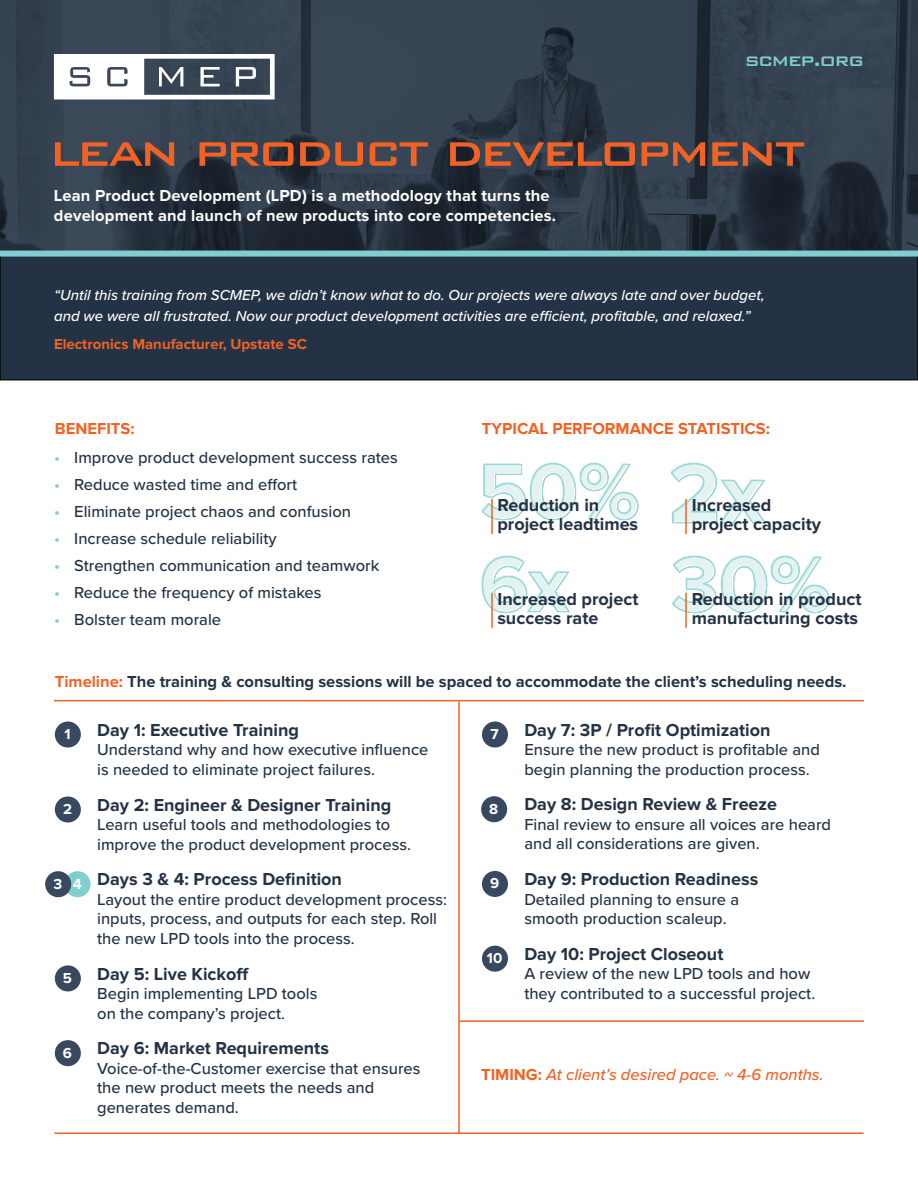
<style>
.page{position:relative;width:918px;height:1188px;background:#fff}
.page>*{position:absolute;margin:0;border:0;box-sizing:border-box;transform-origin:0 0}
.t1{font:500 55.5px "Bank Gothic BT";letter-spacing:-.06em;color:#f16224}
.t2{font:500 22.5px "Bank Gothic BT";letter-spacing:-.05em;color:#80ced0}
.Body{font:700 18px/19.5px "Proxima Nova";color:#233345}
.Body-2{font:500 16.5px/19.5px "Proxima Nova";color:#233345}
.t3{font:700 16.5px/19.8px "Proxima Nova";letter-spacing:.01em;color:#fff}
.t4{font:700 16.5px "Proxima Nova";color:#233345}
.t5{font:italic 500 16.5px "Proxima Nova";color:#f16224}
.t6{font:700 16.5px "Proxima Nova";color:#f16224}
.t7{font:italic 500 15px/21px "Proxima Nova";color:#fff}
.t8{font:700 15px "Proxima Nova";color:#f16224}
.Circle_Number{font:700 15px "Proxima Nova";color:#fff}
.s1{color:#80ced0}
.s2{color:#f16224}
.s3{font-weight:700;font-style:normal}
</style>
<div class="page">
<div style="left:65px;top:871px;width:26px;height:26px;background:#80ced0;border-radius:50%"></div>
<div style="left:0;top:251px;width:918px;height:129px;background:#233345"></div>
<svg style="left:0;top:0;width:918px;height:251px;fill:#344251"></svg>
<svg style="left:54px;top:54px;width:221px;height:45px"></svg>
<div style="left:0;top:251px;width:918px;height:6px;background:#80ced0"></div>
<hr style="left:54px;top:700px;width:810px;height:1px;background:#f16224">
<hr style="left:460px;top:1020px;width:404px;height:2px;background:#f16224">
<hr style="left:458px;top:701px;width:2px;height:433px;background:#f16224">
<hr style="left:54px;top:1132px;width:810px;height:2px;background:#f16224">
<div style="left:55px;top:722px;width:26px;height:26px;background:#37485f;border-radius:50%"></div>
<div style="left:55px;top:796px;width:26px;height:27px;background:#37485f;border-radius:50%"></div>
<div style="left:45px;top:871px;width:26px;height:26px;background:#37485f;border-radius:50%"></div>
<div style="left:55px;top:965px;width:26px;height:26px;background:#37485f;border-radius:50%"></div>
<div style="left:55px;top:1040px;width:26px;height:26px;background:#37485f;border-radius:50%"></div>
<div style="left:482px;top:722px;width:26px;height:26px;background:#37485f;border-radius:50%"></div>
<div style="left:481px;top:796px;width:26px;height:26px;background:#37485f;border-radius:50%"></div>
<div style="left:482px;top:871px;width:26px;height:26px;background:#37485f;border-radius:50%"></div>
<div style="left:482px;top:946px;width:26px;height:26px;background:#37485f;border-radius:50%"></div>
<svg style="left:481px;top:462px;width:155px;height:58px"></svg>
<div style="left:588px;top:470px;width:13px;height:14px;border:1px solid #9ad7d9;border-radius:50%"></div>
<div style="left:610px;top:492px;width:28px;height:28px;border:1px solid #9ad7d9;border-radius:50%"></div>
<div style="left:610px;top:493px;width:28px;height:27px;border:1px solid #9ad7d9;border-radius:50%"></div>
<div style="left:617px;top:499px;width:14px;height:14px;border:1px solid #9ad7d9;border-radius:50%"></div>
<div style="left:618px;top:499px;width:13px;height:14px;border:1px solid #9ad7d9;border-radius:50%"></div>
<div style="left:618px;top:499px;width:12px;height:14px;border:1px solid #9ad7d9;border-radius:50%"></div>
<svg style="left:672px;top:555px;width:155px;height:58px"></svg>
<div style="left:779px;top:563px;width:13px;height:14px;border:1px solid #9ad7d9;border-radius:50%"></div>
<div style="left:801px;top:585px;width:28px;height:28px;border:1px solid #9ad7d9;border-radius:50%"></div>
<div style="left:801px;top:586px;width:28px;height:26px;border:1px solid #9ad7d9;border-radius:50%"></div>
<div style="left:809px;top:592px;width:13px;height:14px;border:1px solid #9ad7d9;border-radius:50%"></div>
<svg style="left:670px;top:462px;width:96px;height:61px"></svg>
<svg style="left:481px;top:555px;width:89px;height:58px"></svg>
<hr style="left:491px;top:499px;width:2px;height:35px;background:#f16224">
<hr style="left:491px;top:593px;width:2px;height:35px;background:#f16224">
<hr style="left:685px;top:499px;width:2px;height:35px;background:#f16224">
<hr style="left:685px;top:593px;width:2px;height:35px;background:#f16224">
<h1 class="t2" style="left:745px;top:47px;width:121px">scmep.org</h1>
<h1 class="t1" style="left:50px;top:121px;width:758px">lean product development</h1>
<h3 class="t3" style="left:54px;top:186px;width:504px">Lean Product Development (LPD) is a methodology that turns the development and launch of new products into core competencies.</h3>
<p class="t7" style="left:54px;top:284px;width:712px">“Until this training from SCMEP, we didn’t know what to do. Our projects were always late and over budget, and we were all frustrated. Now our product development activities are efficient, profitable, and relaxed.”</p>
<p class="t8" style="left:54px;top:335px;width:255px">Electronics Manufacturer, Upstate SC</p>
<p class="t6" style="left:55px;top:419px;width:81px">BENEFITS:</p>
<p class="Body-2" style="left:54px;top:448px;width:345px"><span class="s1">•</span> Improve product development success rates</p>
<p class="Body-2" style="left:54px;top:475px;width:245px"><span class="s1">•</span> Reduce wasted time and effort</p>
<p class="Body-2" style="left:54px;top:502px;width:299px"><span class="s1">•</span> Eliminate project chaos and confusion</p>
<p class="Body-2" style="left:54px;top:529px;width:224px"><span class="s1">•</span> Increase schedule reliability</p>
<p class="Body-2" style="left:54px;top:556px;width:327px"><span class="s1">•</span> Strengthen communication and teamwork</p>
<p class="Body-2" style="left:54px;top:583px;width:269px"><span class="s1">•</span> Reduce the frequency of mistakes</p>
<p class="Body-2" style="left:54px;top:610px;width:169px"><span class="s1">•</span> Bolster team morale</p>
<p class="t6" style="left:482px;top:419px;width:289px">TYPICAL PERFORMANCE STATISTICS:</p>
<p class="Body" style="left:497px;top:496px;width:142px">Reduction in project leadtimes</p>
<p class="Body" style="left:497px;top:589px;width:143px">Increased project success rate</p>
<p class="Body" style="left:692px;top:496px;width:131px">Increased project capacity</p>
<p class="Body" style="left:692px;top:589px;width:171px">Reduction in product manufacturing costs</p>
<p class="t4" style="left:55px;top:672px;width:793px"><span class="s2">Timeline:</span> The training &amp; consulting sessions will be spaced to accommodate the client’s scheduling needs.</p>
<p class="Circle_Number" style="left:64px;top:725px;width:8px">1</p>
<p class="Body" style="left:97px;top:720px;width:203px">Day 1: Executive Training</p>
<p class="Body-2" style="left:97px;top:739px;width:333px">Understand why and how executive influence is needed to eliminate project failures.</p>
<p class="Circle_Number" style="left:491px;top:725px;width:10px">7</p>
<p class="Body" style="left:524px;top:720px;width:248px">Day 7: 3P / Profit Optimization</p>
<p class="Body-2" style="left:524px;top:739px;width:297px">Ensure the new product is profitable and begin planning the production process.</p>
<p class="Circle_Number" style="left:63px;top:800px;width:10px">2</p>
<p class="Body" style="left:97px;top:795px;width:296px">Day 2: Engineer &amp; Designer Training</p>
<p class="Body-2" style="left:97px;top:814px;width:315px">Learn useful tools and methodologies to improve the product development process.</p>
<p class="Circle_Number" style="left:489px;top:800px;width:11px">8</p>
<p class="Body" style="left:524px;top:795px;width:254px">Day 8: Design Review &amp; Freeze</p>
<p class="Body-2" style="left:524px;top:814px;width:308px">Final review to ensure all voices are heard and all considerations are given.</p>
<p class="Circle_Number" style="left:53px;top:875px;width:10px">3</p>
<p class="Circle_Number" style="left:73px;top:875px;width:10px">4</p>
<p class="Body" style="left:97px;top:870px;width:246px">Days 3 &amp; 4: Process Definition</p>
<p class="Body-2" style="left:97px;top:889px;width:351px">Layout the entire product development process: inputs, process, and outputs for each step. Roll the new LPD tools into the process.</p>
<p class="Circle_Number" style="left:63px;top:969px;width:11px">5</p>
<p class="Body" style="left:97px;top:964px;width:153px">Day 5: Live Kickoff</p>
<p class="Body-2" style="left:97px;top:983px;width:222px">Begin implementing LPD tools on the company’s project.</p>
<p class="Circle_Number" style="left:490px;top:875px;width:11px">9</p>
<p class="Circle_Number" style="left:487px;top:949px;width:17px">10</p>
<p class="Body" style="left:524px;top:870px;width:236px">Day 9: Production Readiness</p>
<p class="Body-2" style="left:524px;top:889px;width:216px">Detailed planning to ensure a smooth production scaleup.</p>
<p class="Body" style="left:524px;top:945px;width:201px">Day 10: Project Closeout</p>
<p class="Body-2" style="left:524px;top:964px;width:292px">A review of the new LPD tools and how they contributed to a successful project.</p>
<p class="Circle_Number" style="left:63px;top:1044px;width:11px">6</p>
<p class="Body" style="left:97px;top:1039px;width:233px">Day 6: Market Requirements</p>
<p class="Body-2" style="left:97px;top:1058px;width:325px">Voice-of-the-Customer exercise that ensures the new product meets the needs and generates demand.</p>
<p class="t5" style="left:481px;top:1062px;width:344px"><span class="s3">TIMING:</span> At client’s desired pace. ~ 4-6 months.</p>
</div>
